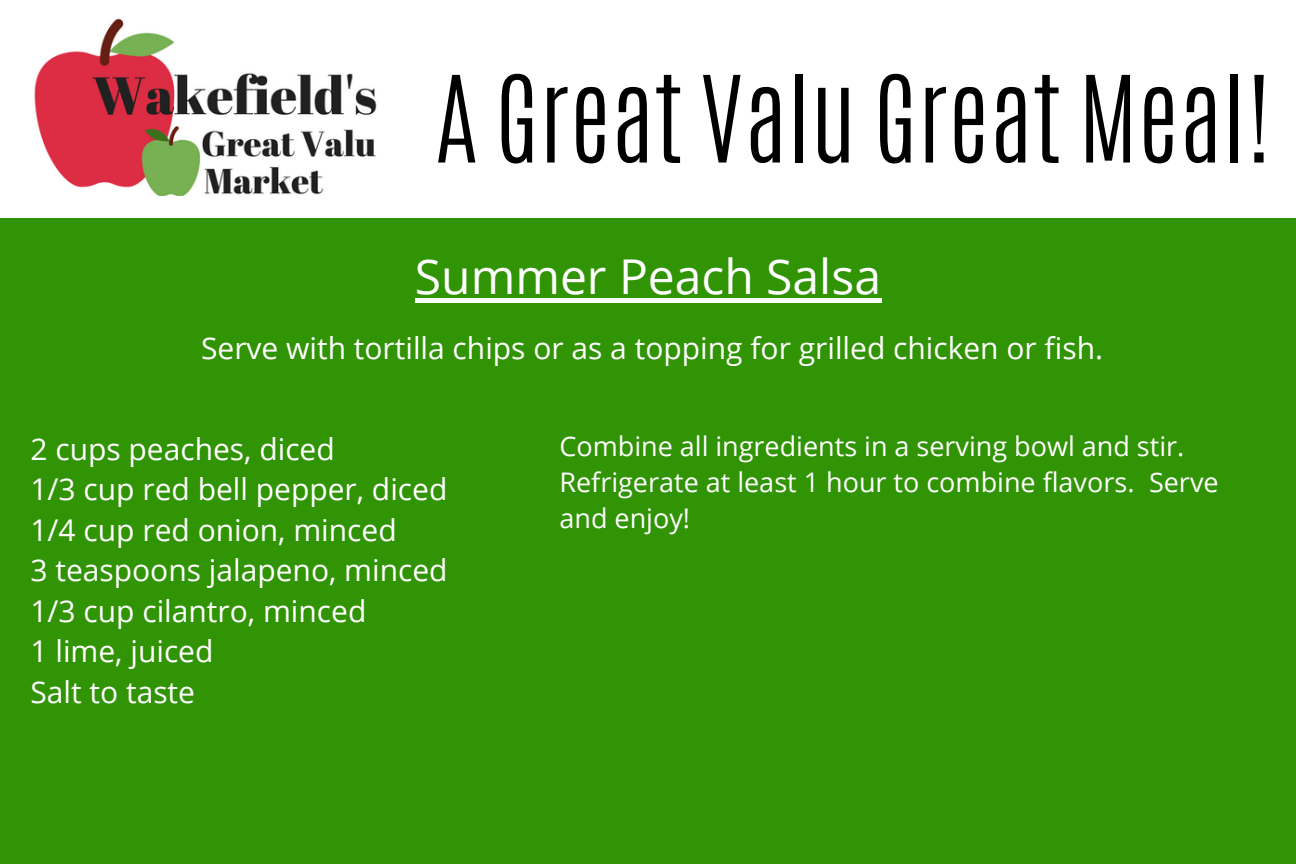
<style>
.page{position:relative;width:1296px;height:864px;background:#fff}
.page>*{position:absolute;margin:0;border:0;box-sizing:border-box;transform-origin:0 0}
.t1{font:300 102px "Antonio";color:#000}
.t2{font:48px "Open Sans";color:#fff}
.t3{font:30px/40.5px "Open Sans";color:#fff}
.t4{font:27px/36px "Open Sans";color:#fff}
</style>
<div class="page">
<img style="left:34px;top:18px;width:343px;height:177px">
<div style="left:0;top:219px;width:1296px;height:645px;background:#309405"></div>
<hr style="left:415px;top:299px;width:466px;height:4px;background:#fff">
<h1 class="t1" style="left:435px;top:46px;width:839px">A Great Valu Great Meal!</h1>
<h2 class="t2" style="left:415px;top:243px;width:468px">Summer Peach Salsa</h2>
<p class="t3" style="left:201px;top:327px;width:904px">Serve with tortilla chips or as a topping for grilled chicken or fish.</p>
<p class="t3" style="left:30px;top:428px;width:419px">2 cups peaches, diced<br>1/3 cup red bell pepper, diced<br>1/4 cup red onion, minced<br>3 teaspoons jalapeno, minced<br>1/3 cup cilantro, minced<br>1 lime, juiced<br>Salt to taste</p>
<p class="t4" style="left:559px;top:428px;width:661px">Combine all ingredients in a serving bowl and stir.<br>Refrigerate at least 1 hour to combine flavors. Serve and enjoy!</p>
</div>
